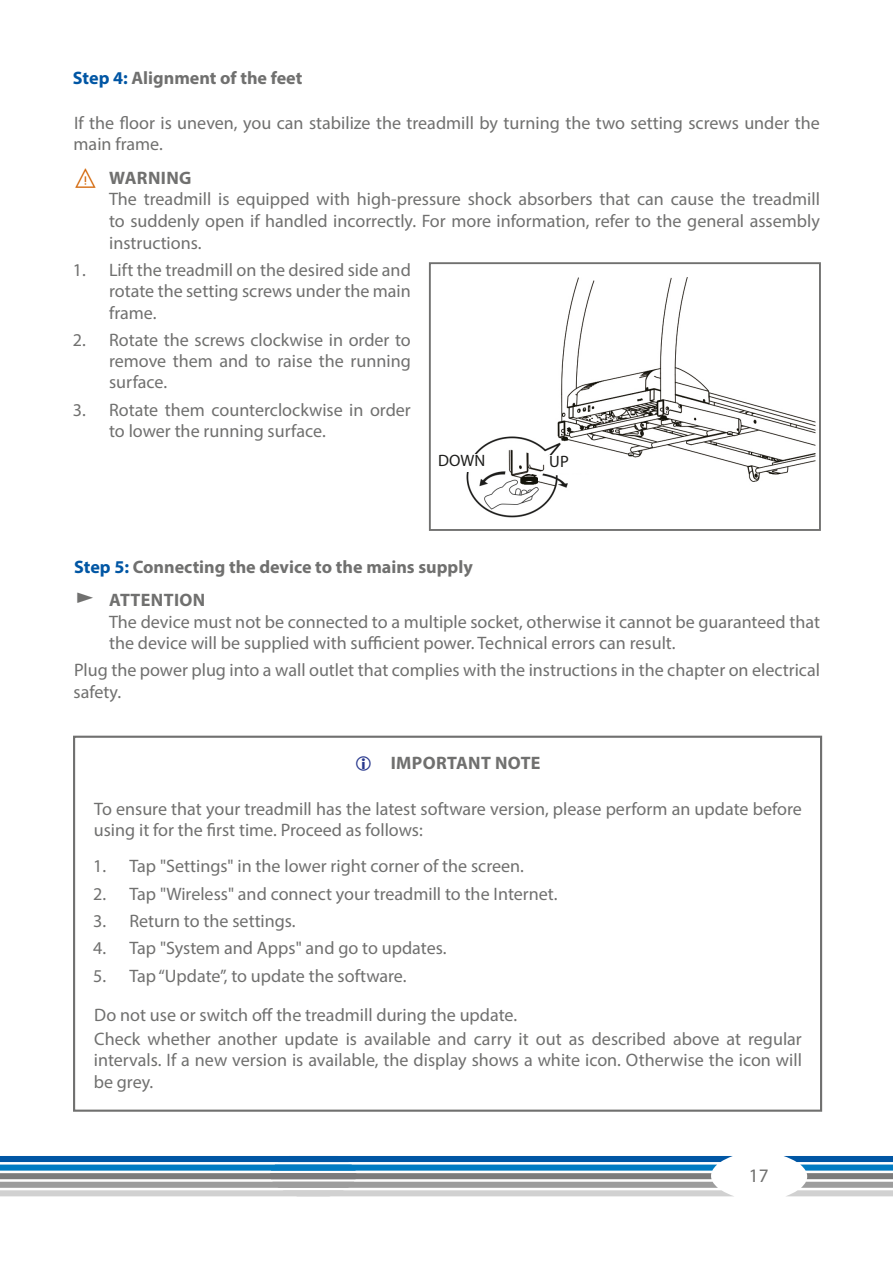
<style>
.page{position:relative;width:893px;height:1263px;background:#fff}
.page>*{position:absolute;margin:0;border:0;box-sizing:border-box;transform-origin:0 0}
.t1{font:19.2px "Myriad Pro";color:#70706f}
.Text_Hinweise{font:18px/21.3px "Myriad Pro";color:#70706f}
.Einf__Abs{font:700 18px "Myriad Pro";color:#70706f}
.Einf__Abs-2{font:700 18px "Myriad Pro";letter-spacing:.02em;color:#70706f}
.t2{font:16.5px "Myriad Pro";color:#1d1d1b}
.s1{color:#0056a4}
.s2{color:#d26303}
</style>
<div class="page">
<img style="left:466px;top:277px;width:350px;height:241px">
<div style="left:429px;top:262px;width:392px;height:269px;border:2px solid #70706f"></div>
<svg style="left:784px;top:1156px;width:109px;height:40px"></svg>
<svg style="left:0;top:1156px;width:733px;height:40px"></svg>
<div style="left:437px;top:454px;width:61px;height:17px;background:#fff"></div>
<div style="left:549px;top:455px;width:60px;height:17px;background:#fff"></div>
<div style="left:73px;top:736px;width:749px;height:376px;border:2px solid #70706f"></div>
<p class="Einf__Abs" style="left:73px;top:66px;width:231px"><span class="s1">Step 4:</span> Alignment of the feet</p>
<p class="Text_Hinweise" style="left:74px;top:112px;width:748px">If the floor is uneven, you can stabilize the treadmill by turning the two setting screws under the main frame.</p>
<p class="Einf__Abs-2" style="left:73px;top:166px;width:120px"><span class="s2">⚠</span> WARNING</p>
<p class="Text_Hinweise" style="left:109px;top:188px;width:712px;line-height:21.8px;text-align:justify">The treadmill is equipped with high-pressure shock absorbers that can cause the treadmill to suddenly open if handled incorrectly. For more information, refer to the general assembly instructions.</p>
<p class="Text_Hinweise" style="left:109px;top:259px;width:303px;text-align:justify;text-indent:-36px">1. Lift the treadmill on the desired side and rotate the setting screws under the main frame.</p>
<p class="Text_Hinweise" style="left:109px;top:329px;width:303px;text-align:justify;text-indent:-36px">2. Rotate the screws clockwise in order to remove them and to raise the running surface.</p>
<p class="Text_Hinweise" style="left:109px;top:399px;width:303px;text-indent:-36px">3. Rotate them counterclockwise in order to lower the running surface.</p>
<p class="t2" style="left:438px;top:451px;width:49px">DOWN</p>
<p class="t2" style="left:549px;top:452px;width:21px">UP</p>
<p class="Einf__Abs" style="left:74px;top:555px;width:400px"><span class="s1">Step 5:</span> Connecting the device to the mains supply</p>
<p class="Einf__Abs-2" style="left:109px;top:588px;width:98px">ATTENTION</p>
<p class="Text_Hinweise" style="left:109px;top:610px;width:712px;line-height:21.8px">The device must not be connected to a multiple socket, otherwise it cannot be guaranteed that the device will be supplied with sufficient power. Technical errors can result.</p>
<p class="Text_Hinweise" style="left:74px;top:659px;width:748px">Plug the power plug into a wall outlet that complies with the instructions in the chapter on electrical safety.</p>
<p class="Einf__Abs-2" style="left:391px;top:752px;width:151px">IMPORTANT NOTE</p>
<p class="Text_Hinweise" style="left:94px;top:798px;width:709px">To ensure that your treadmill has the latest software version, please perform an update before using it for the first time. Proceed as follows:</p>
<p class="Text_Hinweise" style="left:93px;top:855px;width:432px">1. Tap "Settings" in the lower right corner of the screen.</p>
<p class="Text_Hinweise" style="left:93px;top:883px;width:466px">2. Tap "Wireless" and connect your treadmill to the Internet.</p>
<p class="Text_Hinweise" style="left:93px;top:910px;width:204px">3. Return to the settings.</p>
<p class="Text_Hinweise" style="left:93px;top:937px;width:355px">4. Tap "System and Apps" and go to updates.</p>
<p class="Text_Hinweise" style="left:93px;top:965px;width:315px">5. Tap “Update”, to update the software.</p>
<p class="Text_Hinweise" style="left:94px;top:1004px;width:424px">Do not use or switch off the treadmill during the update.</p>
<p class="Text_Hinweise" style="left:94px;top:1028px;width:710px;text-align:justify">Check whether another update is available and carry it out as described above at regular intervals. If a new version is available, the display shows a white icon. Otherwise the icon will be grey.</p>
<p class="t1" style="left:749px;top:1164px;width:21px">17</p>
</div>
